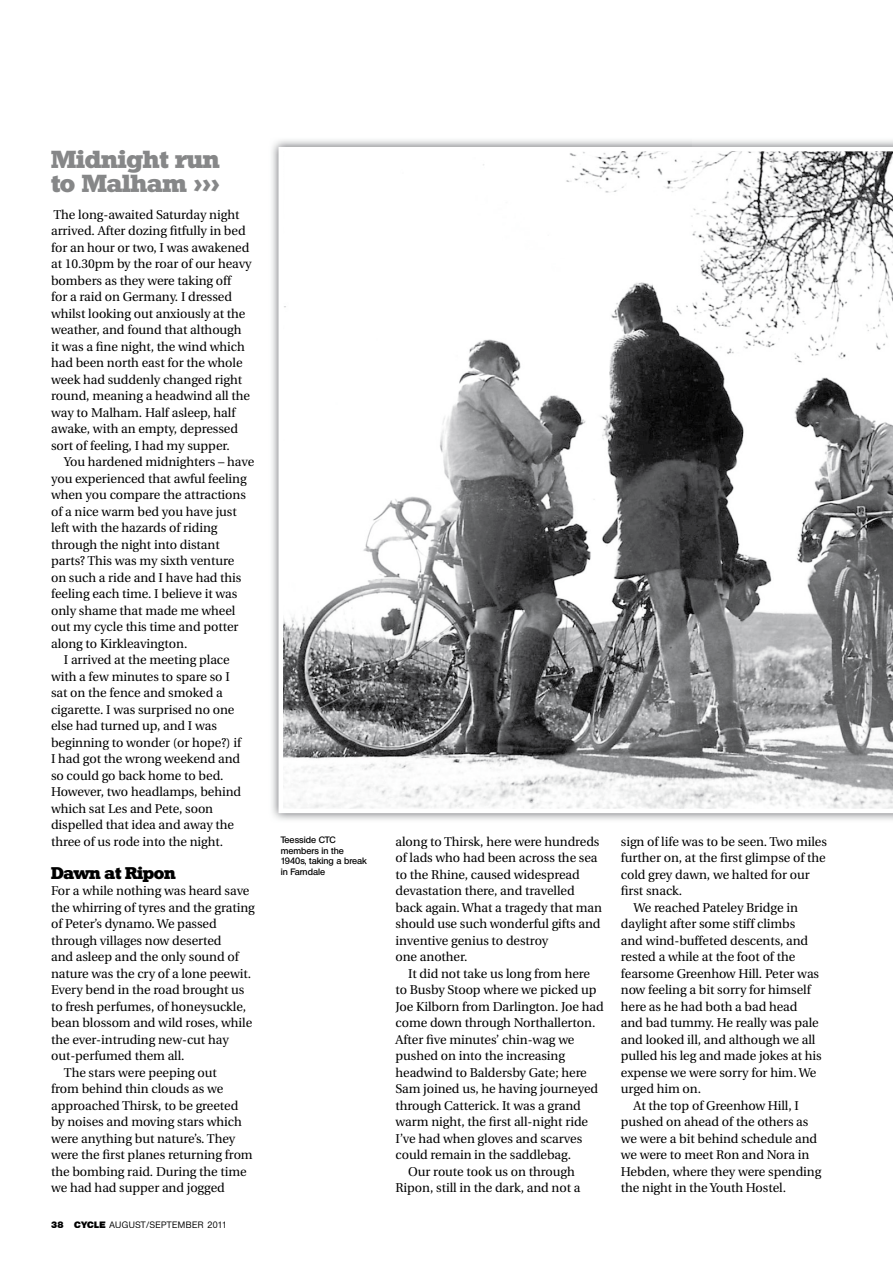
<style>
.page{position:relative;width:893px;height:1263px;background:#fff}
.page>*{position:absolute;margin:0;border:0;box-sizing:border-box;transform-origin:0 0}
.t1{font:700 24px/24px "Stafford";letter-spacing:-.01em;color:#868788}
.t2{font:700 16.5px "Stafford";letter-spacing:-.025em;color:#000}
.t3{font:12.75px "Utopia";letter-spacing:-.005em;color:#000}
.t4{font:600 9px/10.5px "Olympia";color:#000}
.t5{font:500 9px "Olympia";letter-spacing:.05em;color:#000}
.s1{font-weight:800}
</style>
<div class="page">
<img style="left:272px;top:140px;width:621px;height:680px">
<svg style="left:278px;top:147px;width:615px;height:666px"></svg>
<p class="t1" style="left:51px;top:147px;width:170px">Midnight run to Malham &gt;&gt;&gt;</p>
<p class="t3" style="left:53px;top:207px;width:187px">The long-awaited Saturday night</p>
<p class="t3" style="left:51px;top:224px;width:196px">arrived. After dozing fitfully in bed</p>
<p class="t3" style="left:51px;top:240px;width:200px">for an hour or two, I was awakened</p>
<p class="t3" style="left:51px;top:257px;width:202px">at 10.30pm by the roar of our heavy</p>
<p class="t3" style="left:51px;top:273px;width:182px">bombers as they were taking off</p>
<p class="t3" style="left:51px;top:290px;width:182px">for a raid on Germany. I dressed</p>
<p class="t3" style="left:51px;top:306px;width:196px">whilst looking out anxiously at the</p>
<p class="t3" style="left:51px;top:323px;width:192px">weather, and found that although</p>
<p class="t3" style="left:51px;top:339px;width:195px">it was a fine night, the wind which</p>
<p class="t3" style="left:51px;top:356px;width:193px">had been north east for the whole</p>
<p class="t3" style="left:51px;top:372px;width:193px">week had suddenly changed right</p>
<p class="t3" style="left:51px;top:389px;width:201px">round, meaning a headwind all the</p>
<p class="t3" style="left:51px;top:405px;width:186px">way to Malham. Half asleep, half</p>
<p class="t3" style="left:51px;top:422px;width:188px">awake, with an empty, depressed</p>
<p class="t3" style="left:51px;top:438px;width:180px">sort of feeling, I had my supper.</p>
<p class="t3" style="left:64px;top:455px;width:192px">You hardened midnighters – have</p>
<p class="t3" style="left:51px;top:471px;width:197px">you experienced that awful feeling</p>
<p class="t3" style="left:51px;top:488px;width:196px">when you compare the attractions</p>
<p class="t3" style="left:51px;top:504px;width:187px">of a nice warm bed you have just</p>
<p class="t3" style="left:51px;top:521px;width:168px">left with the hazards of riding</p>
<p class="t3" style="left:51px;top:537px;width:170px">through the night into distant</p>
<p class="t3" style="left:51px;top:554px;width:185px">parts? This was my sixth venture</p>
<p class="t3" style="left:51px;top:570px;width:192px">on such a ride and I have had this</p>
<p class="t3" style="left:51px;top:587px;width:188px">feeling each time. I believe it was</p>
<p class="t3" style="left:51px;top:603px;width:186px">only shame that made me wheel</p>
<p class="t3" style="left:51px;top:620px;width:189px">out my cycle this time and potter</p>
<p class="t3" style="left:51px;top:636px;width:138px">along to Kirkleavington.</p>
<p class="t3" style="left:64px;top:653px;width:167px">I arrived at the meeting place</p>
<p class="t3" style="left:51px;top:669px;width:180px">with a few minutes to spare so I</p>
<p class="t3" style="left:51px;top:686px;width:173px">sat on the fence and smoked a</p>
<p class="t3" style="left:51px;top:702px;width:185px">cigarette. I was surprised no one</p>
<p class="t3" style="left:51px;top:719px;width:167px">else had turned up, and I was</p>
<p class="t3" style="left:51px;top:735px;width:192px">beginning to wonder (or hope?) if</p>
<p class="t3" style="left:51px;top:752px;width:191px">I had got the wrong weekend and</p>
<p class="t3" style="left:51px;top:768px;width:174px">so could go back home to bed.</p>
<p class="t3" style="left:51px;top:785px;width:192px">However, two headlamps, behind</p>
<p class="t3" style="left:51px;top:801px;width:164px">which sat Les and Pete, soon</p>
<p class="t3" style="left:51px;top:818px;width:185px">dispelled that idea and away the</p>
<p class="t3" style="left:51px;top:834px;width:174px">three of us rode into the night.</p>
<p class="t2" style="left:51px;top:863px;width:126px">Dawn at Ripon</p>
<p class="t3" style="left:51px;top:884px;width:200px">For a while nothing was heard save</p>
<p class="t3" style="left:51px;top:900px;width:205px">the whirring of tyres and the grating</p>
<p class="t3" style="left:51px;top:917px;width:167px">of Peter’s dynamo. We passed</p>
<p class="t3" style="left:51px;top:933px;width:172px">through villages now deserted</p>
<p class="t3" style="left:51px;top:950px;width:189px">and asleep and the only sound of</p>
<p class="t3" style="left:51px;top:966px;width:202px">nature was the cry of a lone peewit.</p>
<p class="t3" style="left:51px;top:983px;width:195px">Every bend in the road brought us</p>
<p class="t3" style="left:51px;top:999px;width:196px">to fresh perfumes, of honeysuckle,</p>
<p class="t3" style="left:51px;top:1016px;width:203px">bean blossom and wild roses, while</p>
<p class="t3" style="left:51px;top:1032px;width:179px">the ever-intruding new-cut hay</p>
<p class="t3" style="left:51px;top:1049px;width:135px">out-perfumed them all.</p>
<p class="t3" style="left:64px;top:1065px;width:155px">The stars were peeping out</p>
<p class="t3" style="left:51px;top:1082px;width:174px">from behind thin clouds as we</p>
<p class="t3" style="left:51px;top:1098px;width:189px">approached Thirsk, to be greeted</p>
<p class="t3" style="left:51px;top:1115px;width:192px">by noises and moving stars which</p>
<p class="t3" style="left:51px;top:1131px;width:186px">were anything but nature’s. They</p>
<p class="t3" style="left:51px;top:1148px;width:203px">were the first planes returning from</p>
<p class="t3" style="left:51px;top:1164px;width:197px">the bombing raid. During the time</p>
<p class="t3" style="left:51px;top:1181px;width:175px">we had had supper and jogged</p>
<p class="t5" style="left:51px;top:1219px;width:177px"><span class="s1">38 CYCLE</span> AUGUST/SEPTEMBER 2011</p>
<p class="t4" style="left:281px;top:835px;width:88px">Teesside CTC members in the<br>1940s, taking a break in Farndale</p>
<p class="t3" style="left:395px;top:834px;width:206px">along to Thirsk, here were hundreds</p>
<p class="t3" style="left:395px;top:851px;width:204px">of lads who had been across the sea</p>
<p class="t3" style="left:395px;top:867px;width:186px">to the Rhine, caused widespread</p>
<p class="t3" style="left:395px;top:884px;width:181px">devastation there, and travelled</p>
<p class="t3" style="left:395px;top:900px;width:208px">back again. What a tragedy that man</p>
<p class="t3" style="left:395px;top:917px;width:207px">should use such wonderful gifts and</p>
<p class="t3" style="left:395px;top:933px;width:154px">inventive genius to destroy</p>
<p class="t3" style="left:395px;top:950px;width:74px">one another.</p>
<p class="t3" style="left:408px;top:966px;width:183px">It did not take us long from here</p>
<p class="t3" style="left:395px;top:983px;width:203px">to Busby Stoop where we picked up</p>
<p class="t3" style="left:395px;top:999px;width:210px">Joe Kilborn from Darlington. Joe had</p>
<p class="t3" style="left:395px;top:1016px;width:201px">come down through Northallerton.</p>
<p class="t3" style="left:395px;top:1032px;width:181px">After five minutes’ chin-wag we</p>
<p class="t3" style="left:395px;top:1049px;width:171px">pushed on into the increasing</p>
<p class="t3" style="left:395px;top:1065px;width:193px">headwind to Baldersby Gate; here</p>
<p class="t3" style="left:395px;top:1082px;width:204px">Sam joined us, he having journeyed</p>
<p class="t3" style="left:395px;top:1098px;width:187px">through Catterick. It was a grand</p>
<p class="t3" style="left:395px;top:1115px;width:194px">warm night, the first all-night ride</p>
<p class="t3" style="left:395px;top:1131px;width:188px">I’ve had when gloves and scarves</p>
<p class="t3" style="left:395px;top:1148px;width:177px">could remain in the saddlebag.</p>
<p class="t3" style="left:408px;top:1164px;width:168px">Our route took us on through</p>
<p class="t3" style="left:395px;top:1181px;width:186px">Ripon, still in the dark, and not a</p>
<p class="t3" style="left:621px;top:834px;width:208px">sign of life was to be seen. Two miles</p>
<p class="t3" style="left:621px;top:851px;width:206px">further on, at the first glimpse of the</p>
<p class="t3" style="left:621px;top:867px;width:190px">cold grey dawn, we halted for our</p>
<p class="t3" style="left:621px;top:884px;width:63px">first snack.</p>
<p class="t3" style="left:634px;top:900px;width:166px">We reached Pateley Bridge in</p>
<p class="t3" style="left:621px;top:917px;width:176px">daylight after some stiff climbs</p>
<p class="t3" style="left:621px;top:933px;width:189px">and wind-buffeted descents, and</p>
<p class="t3" style="left:621px;top:950px;width:176px">rested a while at the foot of the</p>
<p class="t3" style="left:621px;top:966px;width:200px">fearsome Greenhow Hill. Peter was</p>
<p class="t3" style="left:621px;top:983px;width:191px">now feeling a bit sorry for himself</p>
<p class="t3" style="left:621px;top:999px;width:178px">here as he had both a bad head</p>
<p class="t3" style="left:621px;top:1016px;width:199px">and bad tummy. He really was pale</p>
<p class="t3" style="left:621px;top:1032px;width:196px">and looked ill, and although we all</p>
<p class="t3" style="left:621px;top:1049px;width:202px">pulled his leg and made jokes at his</p>
<p class="t3" style="left:621px;top:1065px;width:197px">expense we were sorry for him. We</p>
<p class="t3" style="left:621px;top:1082px;width:82px">urged him on.</p>
<p class="t3" style="left:634px;top:1098px;width:167px">At the top of Greenhow Hill, I</p>
<p class="t3" style="left:621px;top:1115px;width:189px">pushed on ahead of the others as</p>
<p class="t3" style="left:621px;top:1131px;width:198px">we were a bit behind schedule and</p>
<p class="t3" style="left:621px;top:1148px;width:190px">we were to meet Ron and Nora in</p>
<p class="t3" style="left:621px;top:1164px;width:202px">Hebden, where they were spending</p>
<p class="t3" style="left:621px;top:1181px;width:167px">the night in the Youth Hostel.</p>
</div>
